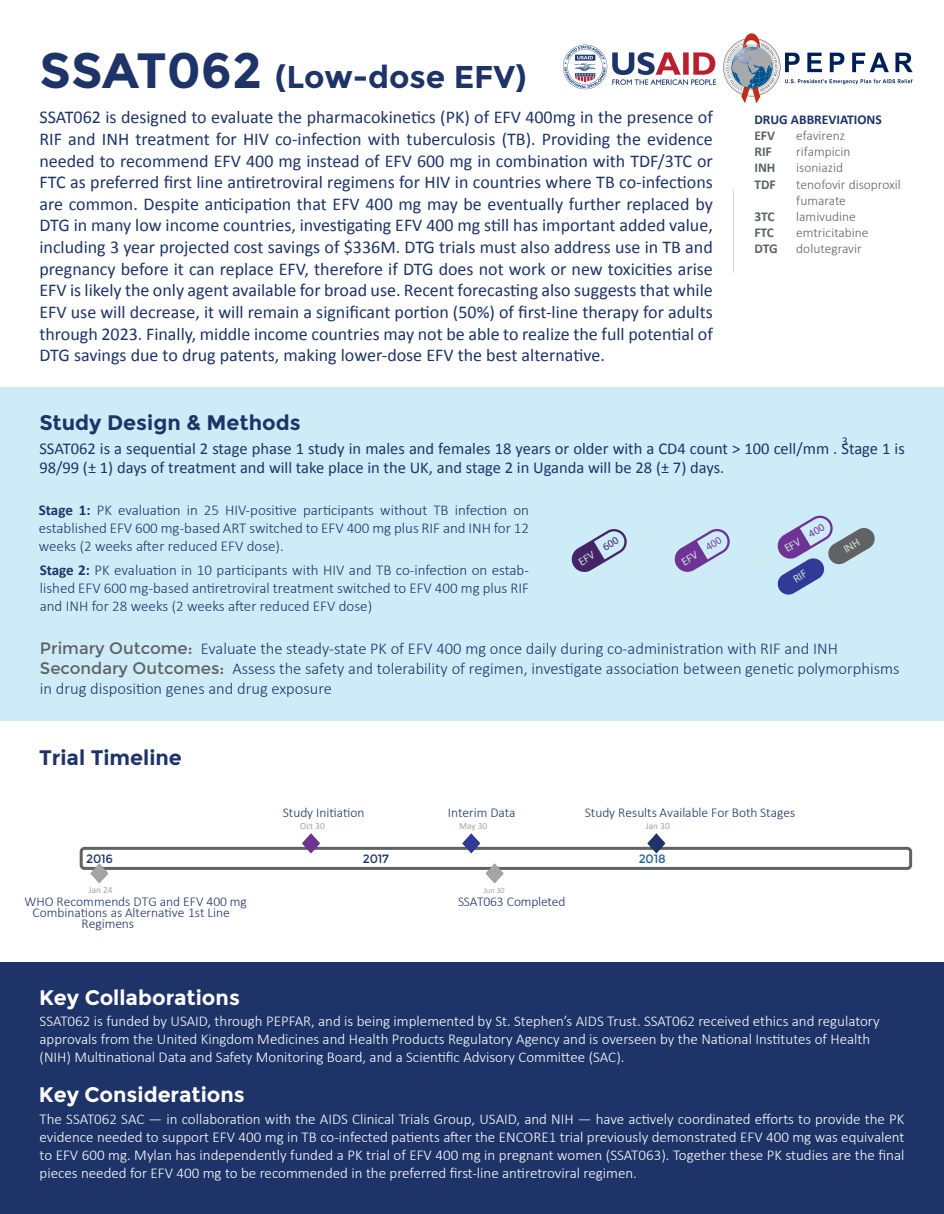
<style>
.page{position:relative;width:944px;height:1214px;background:#fff}
.page>*{position:absolute;margin:0;border:0;box-sizing:border-box;transform-origin:0 0}
.t1{font:700 31.5px "Montserrat";color:#1e3468}
.t2{font:700 21px "Montserrat";color:#fff}
.t3{font:700 21px "Montserrat";color:#1e3468}
.t4{font:18px/21.6px "Calibri";color:#1e3468;text-align:justify}
.t5{font:300 16.5px/19.8px "Calibri";color:#1e3468}
.t6{font:16.5px "Calibri";color:#1e3468}
.t7{font:300 15px/18px "Calibri";color:#fff}
.t8{font:300 15px/18px "Calibri";color:#1e3468;text-align:justify}
.t9{font:300 13.5px "Calibri";color:#1e3468}
.t10{font:300 13.5px/16.2px "Calibri";color:#5f6263}
.t11{font:700 13.5px/16.2px "Calibri";color:#1e3468}
.t12{font:700 13.5px "Calibri";color:#5f6263}
.t13{font:12px "Montserrat";letter-spacing:-.02em;color:#1e3468}
.t14{font:12px "Montserrat";color:#2a6192}
.t15{font:12px "Calibri";color:#1e3468}
.t16{font:10.8px "Myriad Pro";color:#d4e7dd}
.t17{font:9.3px "Calibri";color:#a5a4a4}
.t18{font:8.1px "Calibri";color:#a5a4a4}
.s1{font-size:49.5px}
.s2{color:#5f6263}
.s3{font-weight:700}
.s4{font-family:"Montserrat";font-weight:400;color:#5f6263}
.s5{color:#6e3395}
.s6{color:#70439a}
.s7{color:#442366}
</style>
<div class="page">
<div style="left:0;top:388px;width:944px;height:333px;background:#ceecf8"></div>
<div style="left:80px;top:847px;width:832px;height:23px;border:3px solid #606263;border-radius:3px"></div>
<svg style="left:302px;top:833px;width:18px;height:20px"></svg>
<svg style="left:462px;top:833px;width:18px;height:20px"></svg>
<svg style="left:647px;top:833px;width:18px;height:20px"></svg>
<svg style="left:90px;top:863px;width:18px;height:20px"></svg>
<svg style="left:485px;top:863px;width:18px;height:20px"></svg>
<img style="left:562px;top:44px;width:155px;height:46px">
<img style="left:723px;top:34px;width:190px;height:69px">
<div style="left:0;top:962px;width:944px;height:252px;background:#1e3468"></div>
<svg style="left:674px;top:528px;width:56px;height:44px"></svg>
<svg style="left:571px;top:529px;width:56px;height:43px"></svg>
<svg style="left:777px;top:515px;width:98px;height:80px"></svg>
<h1 class="t1" style="left:39px;top:58px;width:489px"><span class="s1">SSAT062</span> (Low-dose EFV)</h1>
<p class="t4" style="left:39px;top:107px;width:675px">SSAT062 is designed to evaluate the pharmacokinetics (PK) of EFV 400mg in the presence of RIF and INH treatment for HIV co-infection with tuberculosis (TB). Providing the evidence needed to recommend EFV 400 mg instead of EFV 600 mg in combination with TDF/3TC or FTC as preferred first line antiretroviral regimens for HIV in countries where TB co-infections are common. Despite anticipation that EFV 400 mg may be eventually further replaced by DTG in many low income countries, investigating EFV 400 mg still has important added value, including 3 year projected cost savings of $336M. DTG trials must also address use in TB and pregnancy before it can replace EFV, therefore if DTG does not work or new toxicities arise EFV is likely the only agent available for broad use. Recent forecasting also suggests that while EFV use will decrease, it will remain a significant portion (50%) of first-line therapy for adults through 2023. Finally, middle income countries may not be able to realize the full potential of DTG savings due to drug patents, making lower-dose EFV the best alternative.</p>
<p class="t11" style="left:754px;top:111px;width:129px">DRUG ABBREVIATIONS<br><span class="s2">EFV</span></p>
<p class="t10" style="left:796px;top:127px;width:50px">efavirenz</p>
<p class="t12" style="left:754px;top:143px;width:19px">RIF</p>
<p class="t10" style="left:796px;top:143px;width:56px">rifampicin</p>
<p class="t12" style="left:754px;top:159px;width:23px">INH</p>
<p class="t10" style="left:796px;top:160px;width:48px">isoniazid</p>
<p class="t12" style="left:754px;top:175px;width:23px">TDF</p>
<p class="t10" style="left:796px;top:176px;width:106px">tenofovir disoproxil fumarate</p>
<p class="t12" style="left:754px;top:208px;width:22px">3TC</p>
<p class="t10" style="left:796px;top:208px;width:61px">lamivudine</p>
<p class="t12" style="left:754px;top:224px;width:21px">FTC</p>
<p class="t10" style="left:796px;top:224px;width:74px">emtricitabine</p>
<p class="t12" style="left:754px;top:240px;width:25px">DTG</p>
<p class="t10" style="left:796px;top:241px;width:67px">dolutegravir</p>
<h2 class="t3" style="left:39px;top:410px;width:263px">Study Design &amp; Methods</h2>
<p class="t6" style="left:39px;top:437px;width:867px">SSAT062 is a sequential 2 stage phase 1 study in males and females 18 years or older with a CD4 count &gt; 100 cell/mm . Stage 1 is</p>
<p class="t15" style="left:841px;top:434px;width:8px">3</p>
<p class="t6" style="left:39px;top:457px;width:686px">98/99 (± 1) days of treatment and will take place in the UK, and stage 2 in Uganda will be 28 (± 7) days.</p>
<p class="t8" style="left:39px;top:501px;width:491px"><span class="s3">Stage 1:</span> PK evaluation in 25 HIV-positive participants without TB infection on established EFV 600 mg-based ART switched to EFV 400 mg plus RIF and INH for 12 weeks (2 weeks after reduced EFV dose).</p>
<p class="t8" style="left:40px;top:561px;width:491px"><span class="s3">Stage 2:</span> PK evaluation in 10 participants with HIV and TB co-infection on estab&shy;lished EFV 600 mg-based antiretroviral treatment switched to EFV 400 mg plus RIF and INH for 28 weeks (2 weeks after reduced EFV dose)</p>
<p class="t5" style="left:40px;top:638px;width:861px"><span class="s4">Primary Outcome:</span> Evaluate the steady-state PK of EFV 400 mg once daily during co-administration with RIF and INH<br><span class="s4">Secondary Outcomes:</span> Assess the safety and tolerability of regimen, investigate association between genetic polymorphisms in drug disposition genes and drug exposure</p>
<p class="t16" style="left:782px;top:543px;width:46px;rotate:-31deg">EFV <span class="s5">400</span></p>
<p class="t16" style="left:679px;top:557px;width:46px;rotate:-31deg">EFV <span class="s6">400</span></p>
<p class="t16" style="left:576px;top:557px;width:46px;rotate:-31deg">EFV <span class="s7">600</span></p>
<h2 class="t3" style="left:39px;top:745px;width:144px">Trial Timeline</h2>
<p class="t13" style="left:86px;top:851px;width:28px">2016</p>
<p class="t17" style="left:89px;top:884px;width:25px">Jan 24</p>
<p class="t9" style="left:24px;top:893px;width:224px">WHO Recommends DTG and EFV 400 mg</p>
<p class="t9" style="left:33px;top:903px;width:199px">Combinations as Alternative 1st Line</p>
<p class="t9" style="left:82px;top:914px;width:54px">Regimens</p>
<p class="t9" style="left:283px;top:804px;width:83px">Study Initiation</p>
<p class="t17" style="left:300px;top:820px;width:26px">Oct 30</p>
<p class="t13" style="left:363px;top:851px;width:28px">2017</p>
<p class="t9" style="left:448px;top:804px;width:69px">Interim Data</p>
<p class="t17" style="left:459px;top:820px;width:30px">May 30</p>
<p class="t18" style="left:483px;top:885px;width:22px">Jun 30</p>
<p class="t9" style="left:458px;top:892px;width:109px">SSAT063 Completed</p>
<p class="t9" style="left:585px;top:804px;width:212px">Study Results Available For Both Stages</p>
<p class="t17" style="left:646px;top:820px;width:25px">Jan 30</p>
<p class="t14" style="left:638px;top:851px;width:28px">2018</p>
<h2 class="t2" style="left:39px;top:985px;width:202px">Key Collaborations</h2>
<p class="t7" style="left:40px;top:1011px;width:841px">SSAT062 is funded by USAID, through PEPFAR, and is being implemented by St. Stephen’s AIDS Trust. SSAT062 received ethics and regulatory approvals from the United Kingdom Medicines and Health Products Regulatory Agency and is overseen by the National Institutes of Health (NIH) Multinational Data and Safety Monitoring Board, and a Scientific Advisory Committee (SAC).</p>
<h2 class="t2" style="left:39px;top:1082px;width:207px">Key Considerations</h2>
<p class="t7" style="left:40px;top:1109px;width:866px;text-align:justify">The SSAT062 SAC — in collaboration with the AIDS Clinical Trials Group, USAID, and NIH — have actively coordinated efforts to provide the PK evidence needed to support EFV 400 mg in TB co-infected patients after the ENCORE1 trial previously demonstrated EFV 400 mg was equivalent to EFV 600 mg. Mylan has independently funded a PK trial of EFV 400 mg in pregnant women (SSAT063). Together these PK studies are the final pieces needed for EFV 400 mg to be recommended in the preferred first-line antiretroviral regimen.</p>
</div>
